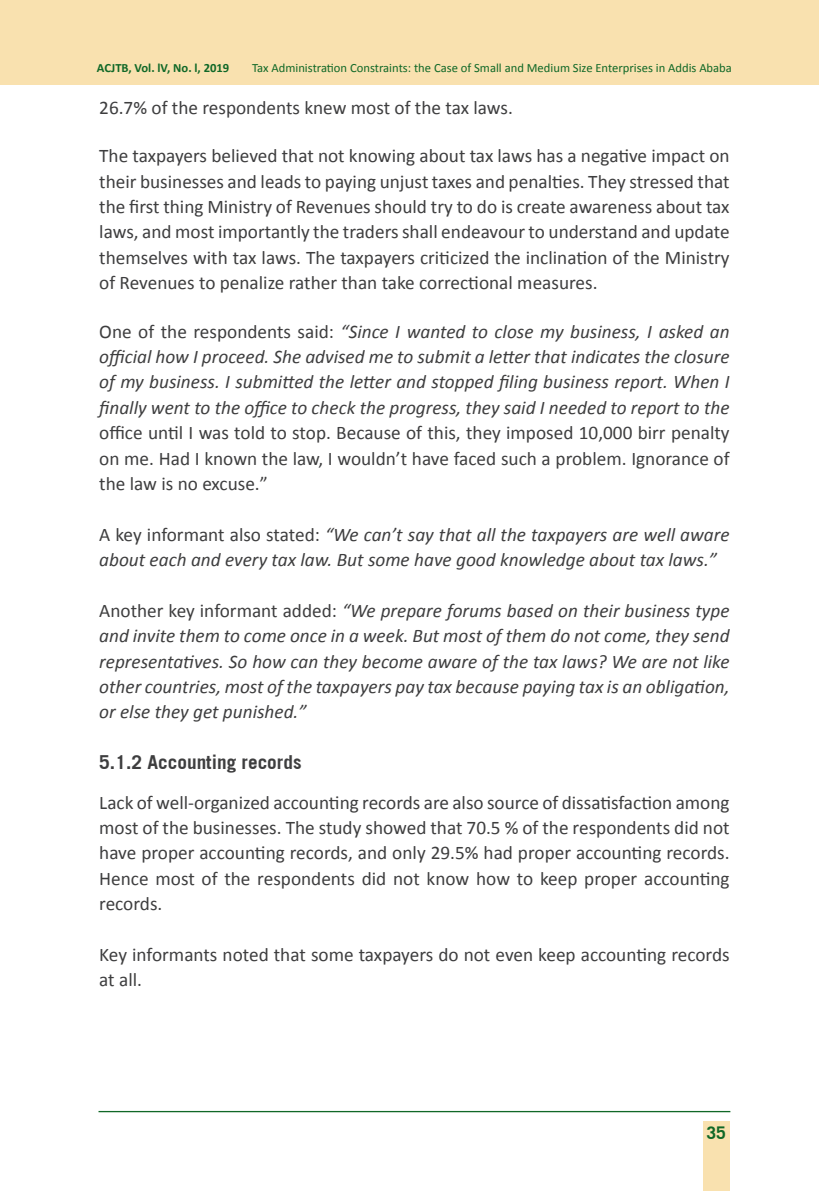
<style>
.page{position:relative;width:819px;height:1191px;background:#fff}
.page>*{position:absolute;margin:0;border:0;box-sizing:border-box;transform-origin:0 0}
.t1{font:19.25px/25.4px "Calibri";color:#3e3e3f;text-align:justify}
.t2{font:italic 19.25px/25.4px "Calibri";color:#3e3e3f;text-align:justify}
.t3{font:700 19.25px "Trade Gothic";color:#3e3e3f}
.t4{font:700 17.5px "Trade Gothic";color:#106827}
.t5{font:12.6px "Calibri";color:#106827}
.t6{font:700 12.6px "Calibri";color:#106827}
.s1{font-style:normal}
</style>
<div class="page">
<div style="left:0;top:0;width:819px;height:84px;background:#f9e1af"></div>
<div style="left:703px;top:1121px;width:26px;height:70px;background:#f9e1af"></div>
<hr style="left:98px;top:1111px;width:632px;height:1px;background:#106827">
<p class="t6" style="left:97px;top:59px;width:134px">ACJTB, Vol. lV, No. l, 2019</p>
<p class="t5" style="left:252px;top:60px;width:481px">Tax Administration Constraints: the Case of Small and Medium Size Enterprises in Addis Ababa</p>
<p class="t1" style="left:99px;top:95px;width:415px">26.7% of the respondents knew most of the tax laws.</p>
<p class="t1" style="left:99px;top:143px;width:632px">The taxpayers believed that not knowing about tax laws has a negative impact on their businesses and leads to paying unjust taxes and penalties. They stressed that the first thing Ministry of Revenues should try to do is create awareness about tax laws, and most importantly the traders shall endeavour to understand and update themselves with tax laws. The taxpayers criticized the inclination of the Ministry of Revenues to penalize rather than take correctional measures.</p>
<p class="t2" style="left:99px;top:318px;width:632px"><span class="s1">One of the respondents said:</span> “Since I wanted to close my business, I asked an official how I proceed. She advised me to submit a letter that indicates the closure of my business. I submitted the letter and stopped filing business report. When I finally went to the office to check the progress, they said I needed to report to the</p>
<p class="t1" style="left:99px;top:420px;width:631px">office until I was told to stop. Because of this, they imposed 10,000 birr penalty on me. Had I known the law, I wouldn’t have faced such a problem. Ignorance of the law is no excuse.”</p>
<p class="t2" style="left:99px;top:521px;width:632px"><span class="s1">A key informant also stated:</span> “We can’t say that all the taxpayers are well aware about each and every tax law. But some have good knowledge about tax laws.”</p>
<p class="t2" style="left:99px;top:597px;width:632px"><span class="s1">Another key informant added:</span> “We prepare forums based on their business type and invite them to come once in a week. But most of them do not come, they send representatives. So how can they become aware of the tax laws? We are not like other countries, most of the taxpayers pay tax because paying tax is an obligation, or else they get punished.”</p>
<p class="t3" style="left:99px;top:750px;width:204px">5.1.2 Accounting records</p>
<p class="t1" style="left:99px;top:789px;width:631px">Lack of well-organized accounting records are also source of dissatisfaction among most of the businesses. The study showed that 70.5 % of the respondents did not have proper accounting records, and only 29.5% had proper accounting records.<br>Hence most of the respondents did not know how to keep proper accounting records.</p>
<p class="t1" style="left:99px;top:941px;width:631px">Key informants noted that some taxpayers do not even keep accounting records at all.</p>
<p class="t4" style="left:706px;top:1121px;width:21px">35</p>
</div>
